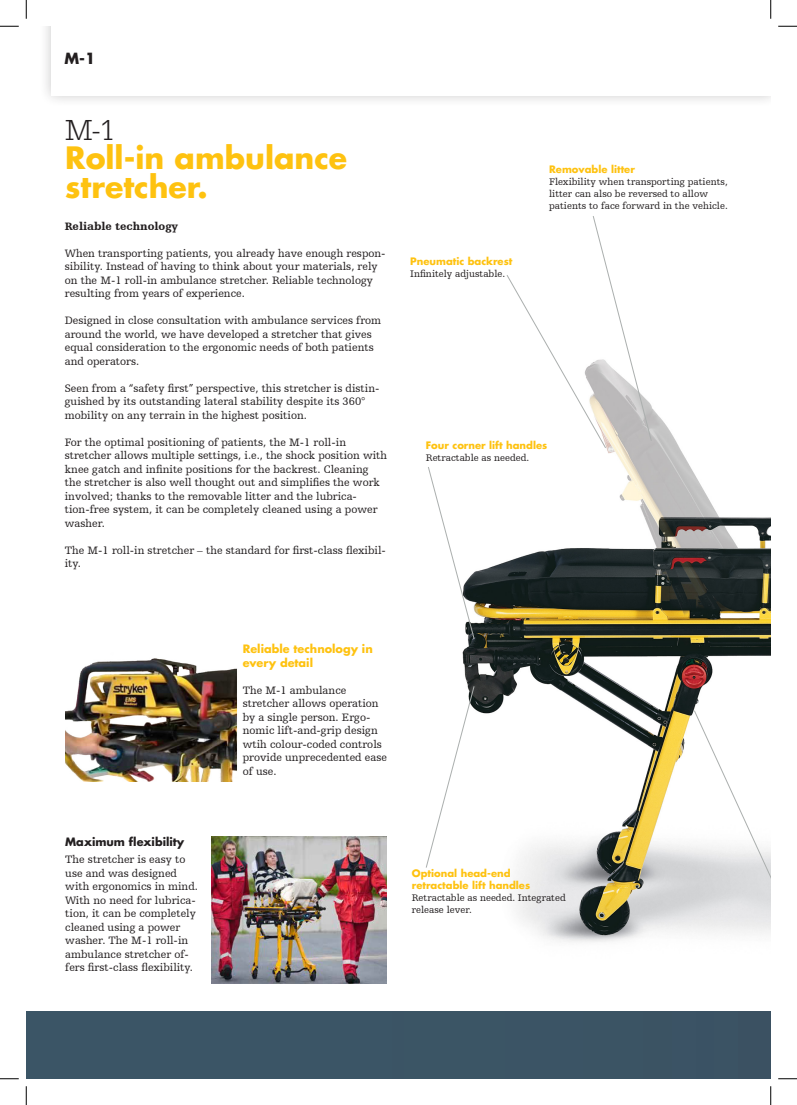
<style>
.page{position:relative;width:797px;height:1105px;background:#fff}
.page>*{position:absolute;margin:0;border:0;box-sizing:border-box;transform-origin:0 0}
.t1{font:700 30px/28.8px "Futura For Stryker";color:#fec210}
.t2{font:300 30px "URW Egyptienne TOT";color:#231f20}
.t3{font:700 15px "Futura For Stryker";color:#231f20}
.t4{font:11.25px/13.5px "Humanist Slabserif 712 BT";color:#231f20}
.t5{font:700 11.25px/13.5px "Futura For Stryker";color:#fec210}
.t6{font:900 11.25px "Humanist Slabserif 712 BT";color:#231f20}
.t7{font:700 11.25px "Futura For Stryker";color:#231f20}
.t8{font:10px/12px "Humanist Slabserif 712 BT";color:#231f20}
.t9{font:700 10px "Futura For Stryker";color:#fec210}
</style>
<div class="page">
<img style="left:462px;top:408px;width:308px;height:534px">
<div style="left:38px;top:26px;width:732px;height:82px;background:#231f20;opacity:.25"></div>
<div style="left:51px;top:26px;width:719px;height:69px;background:#fff"></div>
<div style="left:26px;top:1011px;width:744px;height:68px;background:#3b5565"></div>
<svg style="left:693px;top:710px;width:77px;height:229px"></svg>
<svg style="left:426px;top:685px;width:49px;height:183px"></svg>
<svg style="left:428px;top:466px;width:47px;height:173px"></svg>
<svg style="left:506px;top:216px;width:146px;height:233px"></svg>
<img style="left:211px;top:836px;width:176px;height:147px">
<img style="left:65px;top:658px;width:172px;height:123px">
<svg style="left:0;top:25px;width:19px;height:2px"></svg>
<svg style="left:778px;top:25px;width:19px;height:2px"></svg>
<svg style="left:0;top:1078px;width:19px;height:1px"></svg>
<svg style="left:778px;top:1078px;width:19px;height:1px"></svg>
<svg style="left:25px;top:0;width:2px;height:19px"></svg>
<svg style="left:25px;top:1086px;width:2px;height:19px"></svg>
<svg style="left:770px;top:0;width:1px;height:19px"></svg>
<svg style="left:770px;top:1086px;width:1px;height:19px"></svg>
<p class="t3" style="left:64px;top:49px;width:32px">M-1</p>
<p class="t2" style="left:65px;top:113px;width:52px">M-1</p>
<p class="t1" style="left:65px;top:143px;width:283px">Roll-in ambulance stretcher.</p>
<p class="t6" style="left:65px;top:219px;width:115px">Reliable technology</p>
<p class="t4" style="left:65px;top:246px;width:322px">When transporting patients, you already have enough respon&shy;sibility. Instead of having to think about your materials, rely on the M-1 roll-in ambulance stretcher. Reliable technology resulting from years of experience.</p>
<p class="t4" style="left:65px;top:314px;width:318px">Designed in close consultation with ambulance services from around the world, we have developed a stretcher that gives equal consideration to the ergonomic needs of both patients and operators.</p>
<p class="t4" style="left:65px;top:381px;width:316px">Seen from a “safety first” perspective, this stretcher is distin&shy;guished by its outstanding lateral stability despite its 360° mobility on any terrain in the highest position.</p>
<p class="t4" style="left:65px;top:435px;width:324px">For the optimal positioning of patients, the M-1 roll-in stretcher allows multiple settings, i.e., the shock position with knee gatch and infinite positions for the backrest. Cleaning the stretcher is also well thought out and simplifies the work involved; thanks to the removable litter and the lubrica&shy;tion-free system, it can be completely cleaned using a power washer.</p>
<p class="t4" style="left:65px;top:543px;width:322px">The M-1 roll-in stretcher – the standard for first-class flexibil&shy;ity.</p>
<p class="t9" style="left:410px;top:254px;width:104px">Pneumatic backrest</p>
<p class="t8" style="left:410px;top:267px;width:96px">Infinitely adjustable.</p>
<p class="t9" style="left:549px;top:162px;width:87px">Removable litter</p>
<p class="t8" style="left:549px;top:175px;width:180px">Flexibility when transporting patients,</p>
<p class="t8" style="left:549px;top:187px;width:160px">litter can also be reversed to allow</p>
<p class="t8" style="left:549px;top:199px;width:180px">patients to face forward in the vehicle.</p>
<p class="t9" style="left:426px;top:439px;width:123px">Four corner lift handles</p>
<p class="t8" style="left:426px;top:452px;width:105px">Retractable as needed.</p>
<p class="t7" style="left:65px;top:834px;width:120px">Maximum flexibility</p>
<p class="t4" style="left:65px;top:852px;width:134px">The stretcher is easy to use and was designed with ergonomics in mind.<br>With no need for lubrica&shy;tion, it can be completely cleaned using a power washer. The M-1 roll-in ambulance stretcher of&shy;fers first-class flexibility.</p>
<p class="t5" style="left:243px;top:642px;width:131px">Reliable technology in every detail</p>
<p class="t4" style="left:243px;top:683px;width:146px">The M-1 ambulance stretcher allows operation by a single person. Ergo&shy;nomic lift-and-grip design wtih colour-coded controls provide unprecedented ease of use.</p>
<p class="t9" style="left:412px;top:867px;width:100px">Optional head-end</p>
<p class="t9" style="left:412px;top:879px;width:120px">retractable lift handles</p>
<p class="t8" style="left:412px;top:892px;width:155px">Retractable as needed. Integrated release lever.</p>
</div>
